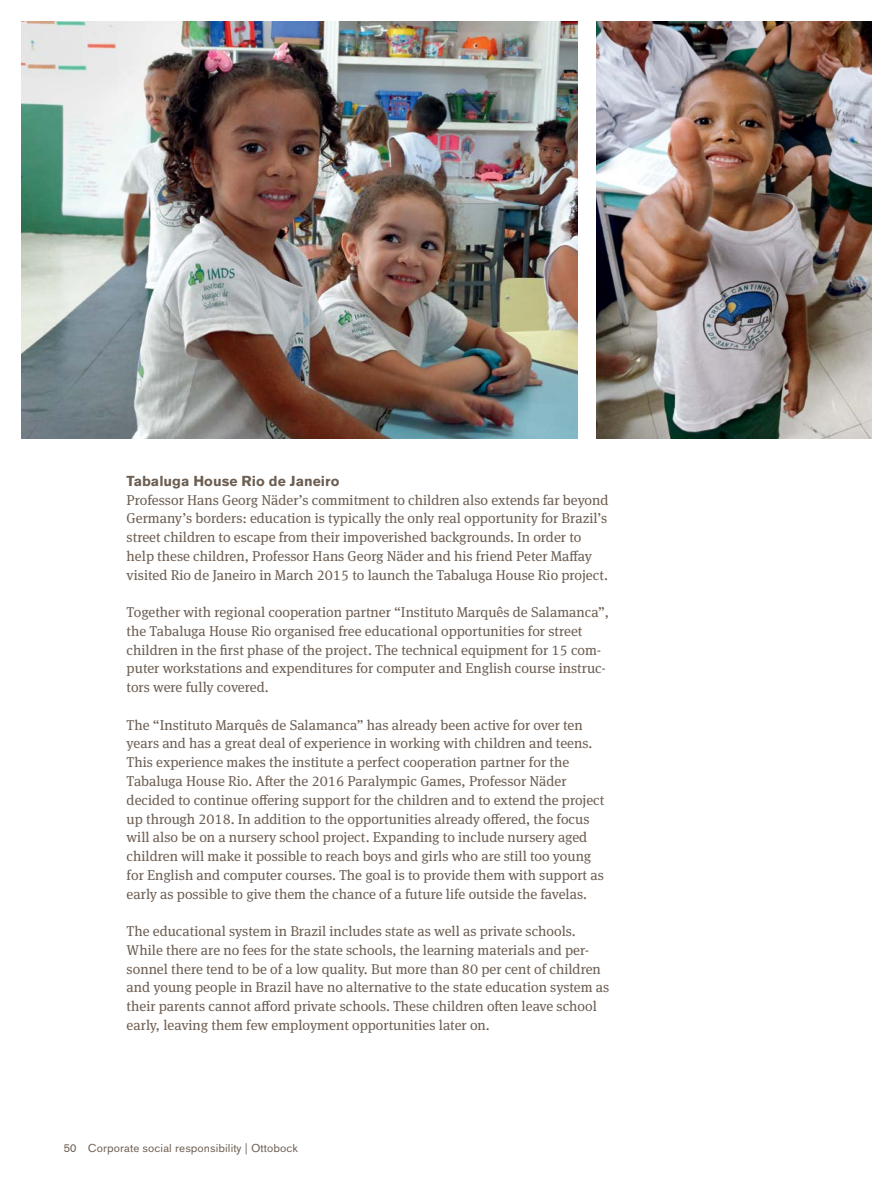
<style>
.page{position:relative;width:893px;height:1191px;background:#fff}
.page>*{position:absolute;margin:0;border:0;box-sizing:border-box;transform-origin:0 0}
.t1{font:14.25px/18.8px "OBO Serif";color:#6d5e52}
.t2{font:700 14.25px "OBO Sans";color:#6d5e52}
.t3{font:11.25px "OBO Sans";letter-spacing:.005em;color:#6d5e52}
</style>
<div class="page">
<img style="left:21px;top:21px;width:557px;height:418px">
<img style="left:596px;top:21px;width:276px;height:418px">
<p class="t2" style="left:127px;top:472px;width:214px">Tabaluga House Rio de Janeiro</p>
<p class="t1" style="left:127px;top:490px;width:483px">Professor Hans Georg Näder’s commitment to children also extends far beyond Germany’s borders: education is typically the only real opportunity for Brazil’s street children to escape from their impoverished backgrounds. In order to help these children, Professor Hans Georg Näder and his friend Peter Maffay visited Rio de Janeiro in March 2015 to launch the Tabaluga House Rio project.</p>
<p class="t1" style="left:127px;top:603px;width:484px">Together with regional cooperation partner “Instituto Marquês de Salamanca”, the Tabaluga House Rio organised free educational opportunities for street children in the first phase of the project. The technical equipment for 15 com&shy;puter workstations and expenditures for computer and English course instruc&shy;tors were fully covered.</p>
<p class="t1" style="left:127px;top:715px;width:479px">The “Instituto Marquês de Salamanca” has already been active for over ten years and has a great deal of experience in working with children and teens.<br>This experience makes the institute a perfect cooperation partner for the Tabaluga House Rio. After the 2016 Paralympic Games, Professor Näder decided to continue offering support for the children and to extend the project up through 2018. In addition to the opportunities already offered, the focus will also be on a nursery school project. Expanding to include nursery aged children will make it possible to reach boys and girls who are still too young for English and computer courses. The goal is to provide them with support as early as possible to give them the chance of a future life outside the favelas.</p>
<p class="t1" style="left:127px;top:921px;width:484px">The educational system in Brazil includes state as well as private schools.<br>While there are no fees for the state schools, the learning materials and per&shy;sonnel there tend to be of a low quality. But more than 80 per cent of children and young people in Brazil have no alternative to the state education system as their parents cannot afford private schools. These children often leave school early, leaving them few employment opportunities later on.</p>
<p class="t3" style="left:64px;top:1141px;width:236px">50 Corporate social responsibility | Ottobock</p>
</div>
